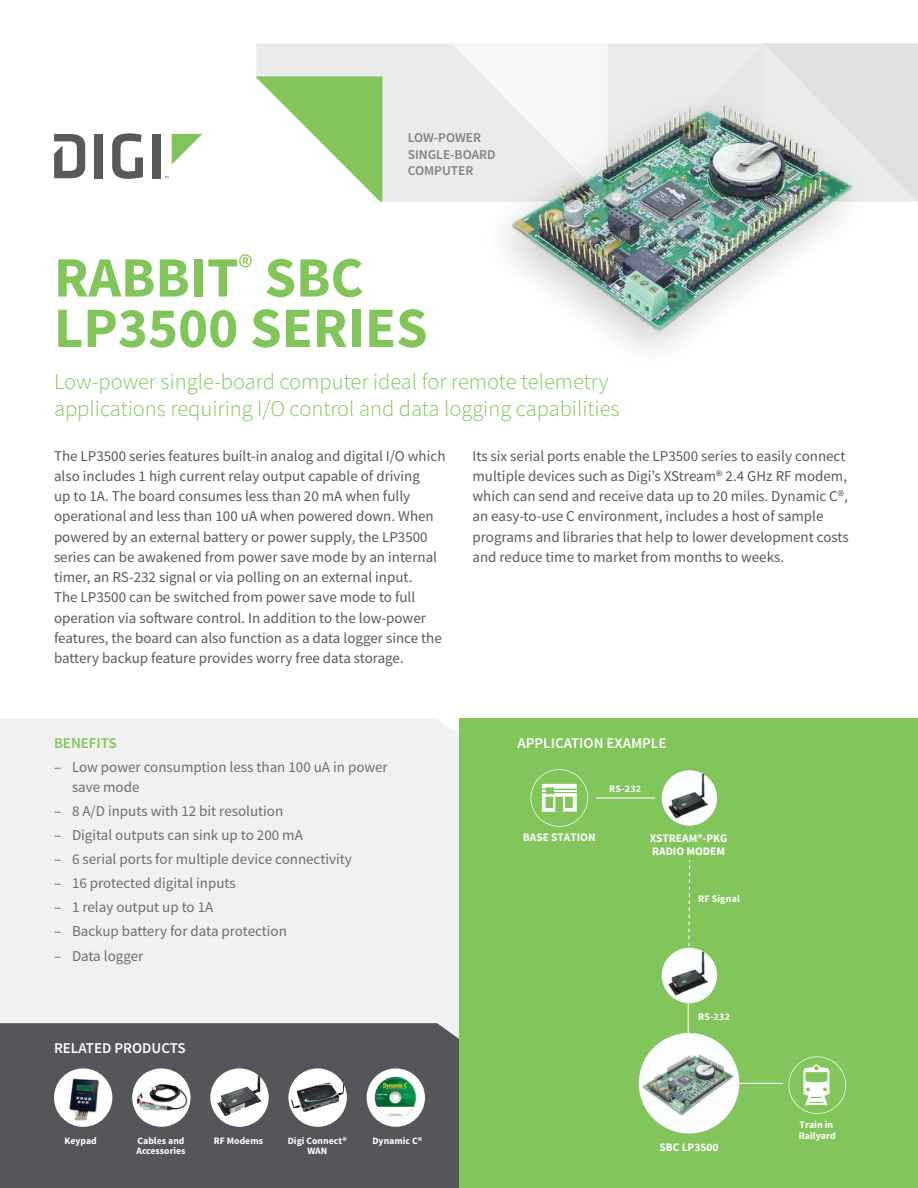
<style>
.page{position:relative;width:918px;height:1188px;background:#fff}
.page>*{position:absolute;margin:0;border:0;box-sizing:border-box;transform-origin:0 0}
.t1{font:700 57px/50.4px "Source Sans Pro";color:#82c55b}
.t2{font:300 22.5px/27px "Source Sans Pro";color:#82c55b}
.t3{font:15px/20.2px "Source Sans Pro";color:#58595b}
.t4{font:15px/19.5px "Source Sans Pro";color:#6d6e71}
.t5{font:600 15px "Source Sans Pro";color:#fff}
.t6{font:600 15px "Source Sans Pro";color:#82c55b}
.t7{font:600 13.5px/16.5px "Source Sans Pro";color:#808285}
.t8{font:700 11.4px/12.9px "Source Sans Pro";color:#fff}
.t9{font:700 10.05px/11.4px "Source Sans Pro";letter-spacing:.01em;color:#fff}
.t10{font:700 9.75px/10.5px "Source Sans Pro";color:#fff;text-align:center}
</style>
<div class="page">
<div style="left:95px;top:134px;width:8px;height:44px;background:#58595b"></div>
<svg style="left:112px;top:133px;width:31px;height:46px"></svg>
<div style="left:152px;top:134px;width:9px;height:44px;background:#58595b"></div>
<svg style="left:172px;top:134px;width:30px;height:30px"></svg>
<svg style="left:54px;top:134px;width:31px;height:44px"></svg>
<div style="left:459px;top:718px;width:459px;height:470px;background:#82c55b"></div>
<div style="left:0;top:719px;width:459px;height:304px;background:#f1f1f2"></div>
<div style="left:0;top:1023px;width:459px;height:165px;background:#55565a"></div>
<div style="left:256px;top:44px;width:192px;height:158px;background:#ebebeb"></div>
<svg style="left:256px;top:76px;width:126px;height:126px"></svg>
<div style="left:54px;top:1068px;width:58px;height:59px;background:#fff;border-radius:50%"></div>
<svg style="left:106px;top:1075px;width:2px;height:52px"></svg>
<svg style="left:62px;top:1070px;width:44px;height:57px"></svg>
<img style="left:70px;top:1078px;width:28px;height:42px">
<svg style="left:210px;top:1068px;width:59px;height:56px"></svg>
<svg style="left:257px;top:1075px;width:1px;height:13px"></svg>
<svg style="left:372px;top:1074px;width:53px;height:53px"></svg>
<svg style="left:367px;top:1068px;width:57px;height:58px"></svg>
<img style="left:374px;top:1076px;width:44px;height:43px">
<svg style="left:132px;top:1068px;width:59px;height:59px"></svg>
<img style="left:137px;top:1072px;width:50px;height:51px">
<svg style="left:288px;top:1068px;width:59px;height:59px"></svg>
<svg style="left:288px;top:1072px;width:59px;height:51px"></svg>
<img style="left:291px;top:1082px;width:53px;height:30px">
<hr style="left:688px;top:981px;width:1px;height:59px;background:#fff">
<div style="left:662px;top:770px;width:55px;height:56px;background:#fcfeff;border-radius:50%"></div>
<svg style="left:688px;top:860px;width:3px;height:80px"></svg>
<div style="left:639px;top:1033px;width:100px;height:100px;background:#fdfeff;border-radius:50%"></div>
<img style="left:669px;top:770px;width:39px;height:48px">
<hr style="left:596px;top:797px;width:59px;height:2px;background:#fff">
<div style="left:662px;top:948px;width:55px;height:55px;background:#fcfeff;border-radius:50%"></div>
<img style="left:669px;top:942px;width:39px;height:54px">
<svg style="left:531px;top:769px;width:57px;height:58px"></svg>
<hr style="left:739px;top:1083px;width:44px;height:1px;background:#fff">
<img style="left:642px;top:1053px;width:93px;height:63px">
<svg style="left:789px;top:1056px;width:57px;height:58px"></svg>
<img style="left:448px;top:43px;width:470px;height:307px">
<p class="t7" style="left:408px;top:129px;width:89px">LOW-POWER<br>SINGLE-BOARD<br>COMPUTER</p>
<h1 class="t1" style="left:54px;top:255px;width:375px">RABBIT<sup>®</sup> SBC<br>LP3500 SERIES</h1>
<h2 class="t2" style="left:54px;top:368px;width:567px">Low-power single-board computer ideal for remote telemetry applications requiring I/O control and data logging capabilities</h2>
<p class="t3" style="left:54px;top:445px;width:393px">The LP3500 series features built-in analog and digital I/O which also includes 1 high current relay output capable of driving<br>up to 1A. The board consumes less than 20 mA when fully operational and less than 100 uA when powered down. When powered by an external battery or power supply, the LP3500 series can be awakened from power save mode by an internal timer, an RS-232 signal or via polling on an external input.<br>The LP3500 can be switched from power save mode to full operation via software control. In addition to the low-power features, the board can also function as a data logger since the battery backup feature provides worry free data storage.</p>
<p class="t3" style="left:472px;top:445px;width:378px">Its six serial ports enable the LP3500 series to easily connect multiple devices such as Digi’s XStream® 2.4 GHz RF modem, which can send and receive data up to 20 miles. Dynamic C®, an easy-to-use C environment, includes a host of sample programs and libraries that help to lower development costs and reduce time to market from months to weeks.</p>
<p class="t6" style="left:54px;top:734px;width:64px">BENEFITS</p>
<p class="t4" style="left:72px;top:758px;width:317px;text-indent:-18px">– Low power consumption less than 100 uA in power save mode</p>
<p class="t4" style="left:54px;top:801px;width:231px">– 8 A/D inputs with 12 bit resolution</p>
<p class="t4" style="left:54px;top:825px;width:250px">– Digital outputs can sink up to 200 mA</p>
<p class="t4" style="left:54px;top:849px;width:299px">– 6 serial ports for multiple device connectivity</p>
<p class="t4" style="left:54px;top:873px;width:183px">– 16 protected digital inputs</p>
<p class="t4" style="left:54px;top:898px;width:161px">– 1 relay output up to 1A</p>
<p class="t4" style="left:54px;top:922px;width:234px">– Backup battery for data protection</p>
<p class="t4" style="left:54px;top:946px;width:91px">– Data logger</p>
<p class="t5" style="left:54px;top:1038px;width:133px">RELATED PRODUCTS</p>
<p class="t10" style="left:65px;top:1135px;width:34px">Keypad</p>
<p class="t10" style="left:138px;top:1135px;width:49px">Cables and</p>
<p class="t10" style="left:214px;top:1135px;width:51px">RF Modems</p>
<p class="t10" style="left:372px;top:1135px;width:51px">Dynamic C®</p>
<p class="t10" style="left:136px;top:1146px;width:51px">Accessories</p>
<p class="t10" style="left:288px;top:1135px;width:61px">Digi Connect®<br>WAN</p>
<p class="t5" style="left:518px;top:734px;width:151px">APPLICATION EXAMPLE</p>
<p class="t9" style="left:609px;top:783px;width:33px">RS-232</p>
<p class="t8" style="left:523px;top:831px;width:74px">BASE STATION</p>
<p class="t8" style="left:650px;top:831px;width:79px">XSTREAM®-PKG<br>RADIO MODEM</p>
<p class="t9" style="left:698px;top:893px;width:43px">RF Signal</p>
<p class="t9" style="left:698px;top:1011px;width:33px">RS-232</p>
<p class="t8" style="left:660px;top:1141px;width:60px">SBC LP3500</p>
<p class="t9" style="left:799px;top:1119px;width:39px">Train in<br>Railyard</p>
</div>
